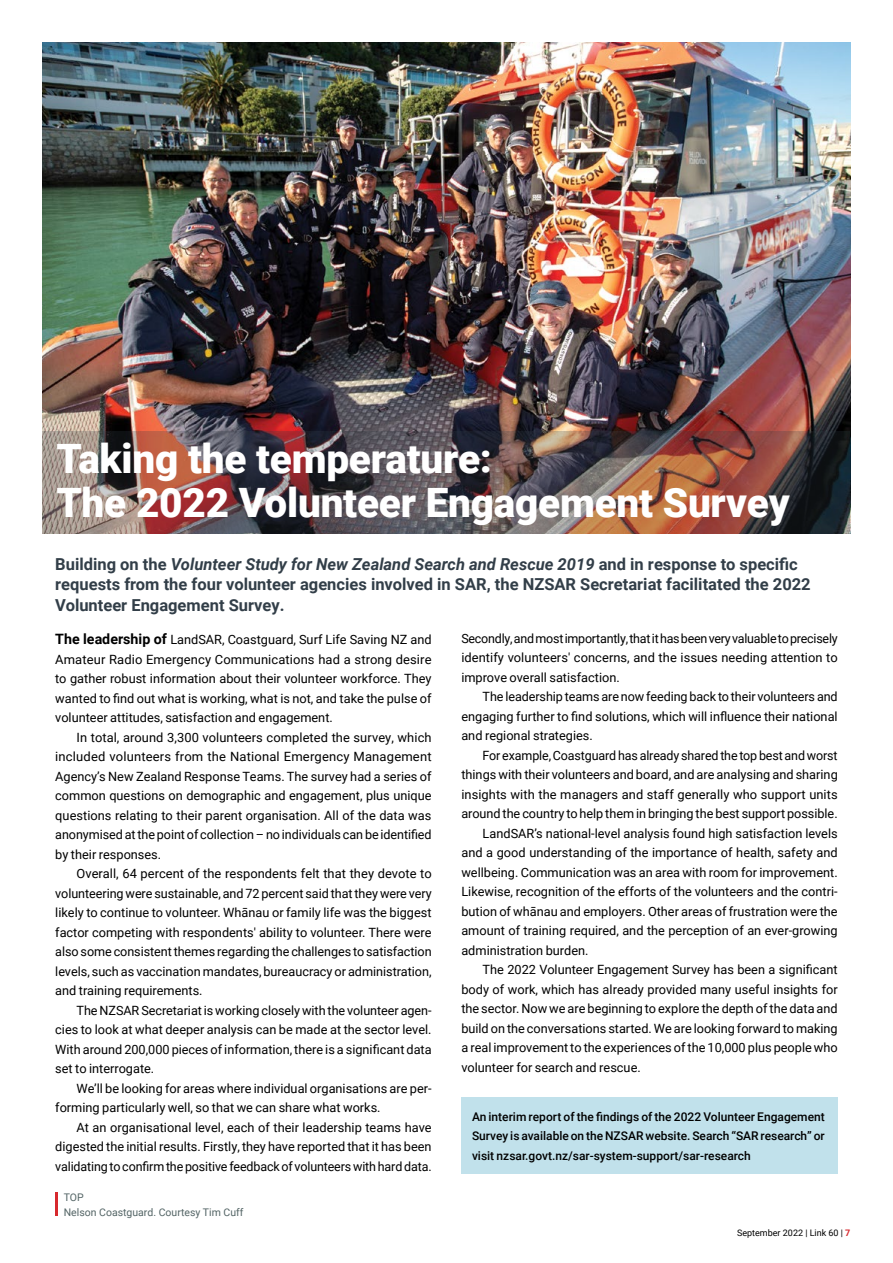
<style>
.page{position:relative;width:893px;height:1263px;background:#fff}
.page>*{position:absolute;margin:0;border:0;box-sizing:border-box;transform-origin:0 0}
.Story_Head{font:900 40.5px/43.5px "Roboto";letter-spacing:-.005em;color:#fff}
.Story_Subhead{font:700 16.5px/20.2px "Roboto";color:#323e48}
.Body_text_Indented{font:12.75px/19.5px "Roboto";color:#000;text-align:justify}
.Body_first_paragarph{font:12.75px/19.5px "Roboto";color:#000;text-align:justify}
.Body_first_paragarph-2{font:500 12px/19.5px "Roboto";color:#000;text-align:justify}
.Photo_caption_body{font:10.5px "Roboto";color:#536465}
.Photo_caption_head{font:10.5px "Roboto";color:#536465}
.t1{font:9px "Roboto";color:#000}
.s1{font-style:italic}
.s2{font-weight:700;font-size:14.25px}
.s3{font-weight:700;color:#d7292e}
</style>
<div class="page">
<div style="left:461px;top:1097px;width:377px;height:77px;background:#c1e1eb"></div>
<img style="left:43px;top:43px;width:807px;height:389px">
<img style="left:43px;top:432px;width:807px;height:102px">
<hr style="left:55px;top:1192px;width:2px;height:24px;background:#d7292e">
<h1 class="Story_Head" style="left:56px;top:436px;width:735px">Taking the temperature:<br>The 2022 Volunteer Engagement Survey</h1>
<h3 class="Story_Subhead" style="left:55px;top:553px;width:757px">Building on the <span class="s1">Volunteer Study for New Zealand Search and Rescue 2019</span> and in response to specific requests from the four volunteer agencies involved in SAR, the NZSAR Secretariat facilitated the 2022<br>Volunteer Engagement Survey.</h3>
<p class="Body_first_paragarph" style="left:55px;top:630px;width:378px"><span class="s2">The leadership of</span> LandSAR, Coastguard, Surf Life Saving NZ and Amateur Radio Emergency Communications had a strong desire to gather robust information about their volunteer workforce. They wanted to find out what is working, what is not, and take the pulse of volunteer attitudes, satisfaction and engagement.</p>
<p class="Body_text_Indented" style="left:55px;top:727px;width:378px;text-indent:21px">In total, around 3,300 volunteers completed the survey, which included volunteers from the National Emergency Management Agency’s New Zealand Response Teams. The survey had a series of common questions on demographic and engagement, plus unique questions relating to their parent organisation. All of the data was anonymised at the point of collection – no individuals can be identified by their responses.</p>
<p class="Body_text_Indented" style="left:55px;top:864px;width:378px;text-indent:21px">Overall, 64 percent of the respondents felt that they devote to volunteering were sustainable, and 72 percent said that they were very likely to continue to volunteer. Whānau or family life was the biggest factor competing with respondents' ability to volunteer. There were also some consistent themes regarding the challenges to satisfaction levels, such as vaccination mandates, bureaucracy or administration, and training requirements.</p>
<p class="Body_text_Indented" style="left:55px;top:1000px;width:378px;text-indent:21px">The NZSAR Secretariat is working closely with the volunteer agen&shy;cies to look at what deeper analysis can be made at the sector level.<br>With around 200,000 pieces of information, there is a significant data set to interrogate.</p>
<p class="Body_text_Indented" style="left:55px;top:1078px;width:378px;text-indent:21px">We’ll be looking for areas where individual organisations are per&shy;forming particularly well, so that we can share what works.</p>
<p class="Body_text_Indented" style="left:55px;top:1117px;width:378px;text-indent:21px">At an organisational level, each of their leadership teams have digested the initial results. Firstly, they have reported that it has been validating to confirm the positive feedback of volunteers with hard data.</p>
<p class="Body_text_Indented" style="left:461px;top:628px;width:378px">Secondly, and most importantly, that it has been very valuable to precisely identify volunteers' concerns, and the issues needing attention to improve overall satisfaction.</p>
<p class="Body_text_Indented" style="left:461px;top:686px;width:378px;text-indent:21px">The leadership teams are now feeding back to their volunteers and engaging further to find solutions, which will influence their national and regional strategies.</p>
<p class="Body_text_Indented" style="left:461px;top:745px;width:378px;text-indent:21px">For example, Coastguard has already shared the top best and worst things with their volunteers and board, and are analysing and sharing insights with the managers and staff generally who support units around the country to help them in bringing the best support possible.</p>
<p class="Body_text_Indented" style="left:461px;top:823px;width:378px;text-indent:21px">LandSAR’s national-level analysis found high satisfaction levels and a good understanding of the importance of health, safety and wellbeing. Communication was an area with room for improvement.<br>Likewise, recognition of the efforts of the volunteers and the contri&shy;bution of whānau and employers. Other areas of frustration were the amount of training required, and the perception of an ever-growing administration burden.</p>
<p class="Body_text_Indented" style="left:461px;top:959px;width:378px;text-indent:21px">The 2022 Volunteer Engagement Survey has been a significant body of work, which has already provided many useful insights for the sector. Now we are beginning to explore the depth of the data and build on the conversations started. We are looking forward to making a real improvement to the experiences of the 10,000 plus people who volunteer for search and rescue.</p>
<p class="Body_first_paragarph-2" style="left:472px;top:1106px;width:354px">An interim report of the findings of the 2022 Volunteer Engagement Survey is available on the NZSAR website. Search “SAR research” or visit nzsar.govt.nz/sar-system-support/sar-research</p>
<p class="Photo_caption_head" style="left:64px;top:1190px;width:21px">TOP</p>
<p class="Photo_caption_body" style="left:64px;top:1205px;width:181px">Nelson Coastguard. Courtesy Tim Cuff</p>
<p class="t1" style="left:737px;top:1226px;width:115px">September 2022 | Link 60 | <span class="s3">7</span></p>
</div>
